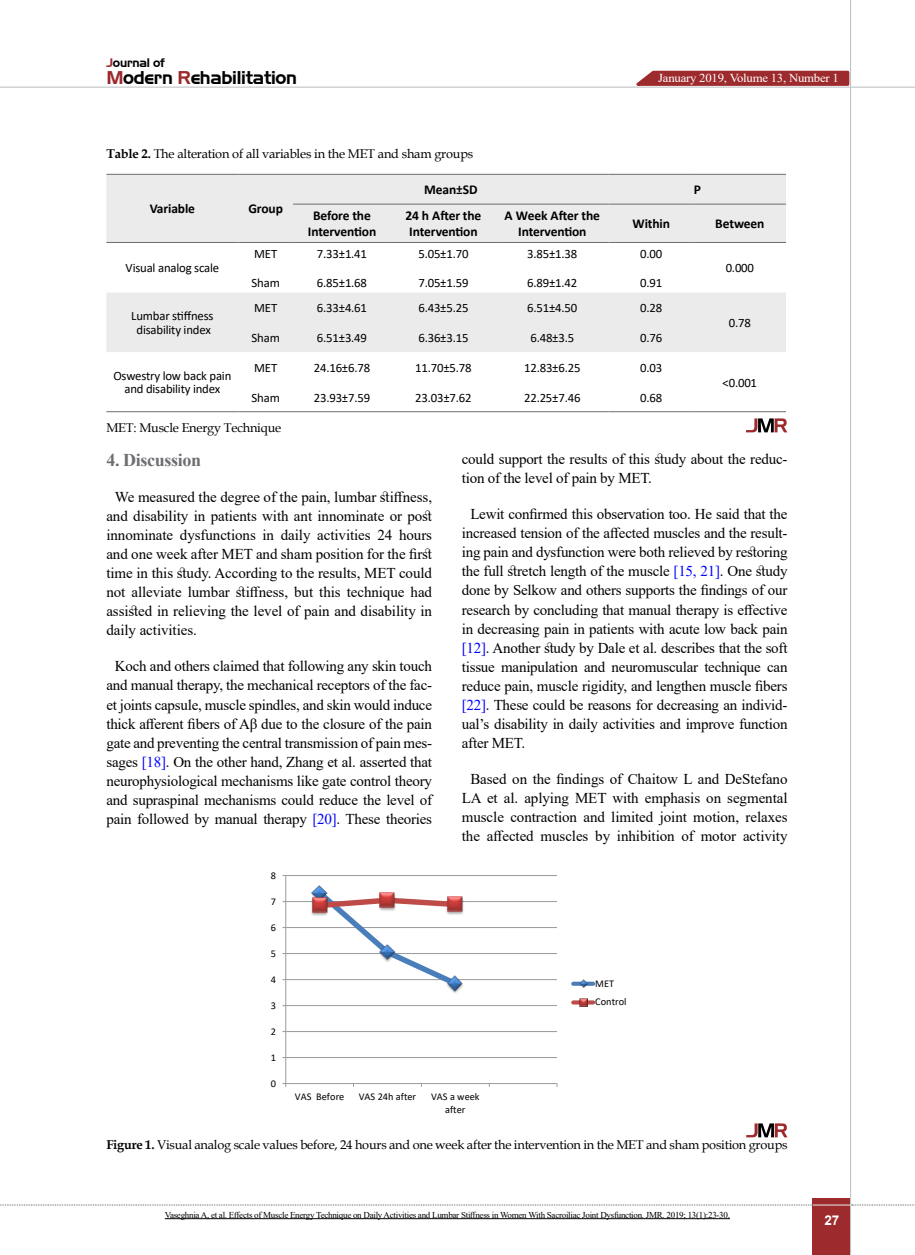
<style>
.page{position:relative;width:915px;height:1255px;background:#fff}
.page>*{position:absolute;margin:0;border:0;box-sizing:border-box;transform-origin:0 0}
.t1{font:18px "Aero Regular SWFTE";letter-spacing:-.015em;color:#000}
.t2{font:700 18px "Times New Roman";letter-spacing:-.02em;color:#6d6e71}
.t3{font:15px/19px "Times New Roman";letter-spacing:-.015em;color:#000;text-align:justify}
.t4{font:700 13.5px/16.2px "Calibri";letter-spacing:-.01em;color:#000;text-align:center}
.t5{font:700 13.5px "Arial";color:#fff}
.t6{font:12.75px/13.5px "Calibri";letter-spacing:-.015em;color:#000;text-align:center}
.t7{font:12.75px "Book Antiqua";letter-spacing:-.015em;color:#000}
.t8{font:12.15px "Times New Roman";letter-spacing:-.015em;color:#fff;scale:1.05 1}
.t9{font:12px "Aero Regular SWFTE";letter-spacing:-.015em;color:#000}
.t10{font:10.35px/12.6px "Calibri";color:#000;text-align:center}
.t11{font:9px "Times New Roman";letter-spacing:-.03em;color:#000}
.s1{color:#9d2a2d}
.s2{font-weight:700}
.s3{color:#00f}
</style>
<div class="page">
<div style="left:812px;top:1198px;width:38px;height:56px;background:#9d2a2d"></div>
<hr style="left:849px;top:0;width:1px;height:1254px;background:#c2c4c6">
<hr style="left:0;top:87px;width:914px;height:1px;background:#c2c4c6">
<hr style="left:812px;top:1204px;width:38px;height:1px;background:#ebebec">
<svg style="left:0;top:1204px;width:812px;height:1px"></svg>
<svg style="left:851px;top:1204px;width:64px;height:1px"></svg>
<svg style="left:106px;top:175px;width:679px;height:177px;fill:#ebebec"></svg>
<hr style="left:106px;top:174px;width:132px;height:1px;background:#6d6e71">
<hr style="left:238px;top:174px;width:55px;height:1px;background:#6d6e71">
<hr style="left:293px;top:174px;width:98px;height:1px;background:#6d6e71">
<hr style="left:391px;top:174px;width:105px;height:1px;background:#6d6e71">
<hr style="left:496px;top:174px;width:112px;height:1px;background:#6d6e71">
<hr style="left:608px;top:174px;width:85px;height:1px;background:#6d6e71">
<hr style="left:693px;top:174px;width:92px;height:1px;background:#6d6e71">
<hr style="left:293px;top:204px;width:98px;height:1px;background:#6d6e71">
<hr style="left:391px;top:204px;width:105px;height:1px;background:#6d6e71">
<hr style="left:496px;top:204px;width:112px;height:1px;background:#6d6e71">
<hr style="left:608px;top:204px;width:85px;height:1px;background:#6d6e71">
<hr style="left:693px;top:204px;width:92px;height:1px;background:#6d6e71">
<hr style="left:106px;top:242px;width:132px;height:1px;background:#6d6e71">
<hr style="left:238px;top:242px;width:55px;height:1px;background:#6d6e71">
<hr style="left:293px;top:242px;width:98px;height:1px;background:#6d6e71">
<hr style="left:391px;top:242px;width:105px;height:1px;background:#6d6e71">
<hr style="left:496px;top:242px;width:112px;height:1px;background:#6d6e71">
<hr style="left:608px;top:242px;width:85px;height:1px;background:#6d6e71">
<hr style="left:693px;top:242px;width:92px;height:1px;background:#6d6e71">
<hr style="left:106px;top:411px;width:132px;height:1px;background:#6d6e71">
<hr style="left:693px;top:411px;width:92px;height:1px;background:#6d6e71">
<hr style="left:238px;top:411px;width:55px;height:1px;background:#6d6e71">
<hr style="left:293px;top:411px;width:98px;height:1px;background:#6d6e71">
<hr style="left:391px;top:411px;width:105px;height:1px;background:#6d6e71">
<hr style="left:496px;top:411px;width:112px;height:1px;background:#6d6e71">
<hr style="left:608px;top:411px;width:85px;height:1px;background:#6d6e71">
<svg style="left:746px;top:418px;width:41px;height:14px"></svg>
<svg style="left:282px;top:875px;width:314px;height:212px"></svg>
<svg style="left:746px;top:1123px;width:41px;height:14px"></svg>
<hr style="left:165px;top:1218px;width:564px;height:1px;background:#000">
<svg style="left:629px;top:69px;width:221px;height:18px;background:#b05658"></svg>
<p class="t9" style="left:106px;top:55px;width:60px"><span class="s1">J</span>ournal of</p>
<p class="t1" style="left:106px;top:67px;width:192px"><span class="s1">M</span>odern <span class="s1">R</span>ehabilitation</p>
<p class="t7" style="left:106px;top:145px;width:368px"><span class="s2">Table 2.</span> The alteration of all variables in the MET and sham groups</p>
<p class="t8" style="left:658px;top:69px;width:174px">January 2019, Volume 13, Number 1</p>
<p class="t4" style="left:150px;top:201px;width:47px">Variable</p>
<p class="t4" style="left:248px;top:201px;width:36px">Group</p>
<p class="t6" style="left:126px;top:261px;width:95px">Visual analog scale</p>
<p class="t6" style="left:254px;top:247px;width:24px">MET</p>
<p class="t6" style="left:251px;top:275px;width:30px">Sham</p>
<p class="t4" style="left:424px;top:181px;width:55px">Mean±SD</p>
<p class="t4" style="left:693px;top:181px;width:9px">P</p>
<p class="t4" style="left:307px;top:207px;width:70px">Before the<br>Intervention</p>
<p class="t4" style="left:405px;top:207px;width:77px;text-align:left">24 h After the<br>Intervention</p>
<p class="t4" style="left:504px;top:207px;width:97px">A Week After the<br>Intervention</p>
<p class="t4" style="left:632px;top:215px;width:39px">Within</p>
<p class="t4" style="left:715px;top:215px;width:51px">Between</p>
<p class="t6" style="left:317px;top:247px;width:52px">7.33±1.41</p>
<p class="t6" style="left:317px;top:275px;width:52px">6.85±1.68</p>
<p class="t6" style="left:418px;top:247px;width:52px">5.05±1.70</p>
<p class="t6" style="left:418px;top:275px;width:52px">7.05±1.59</p>
<p class="t6" style="left:527px;top:247px;width:52px">3.85±1.38</p>
<p class="t6" style="left:527px;top:275px;width:52px">6.89±1.42</p>
<p class="t6" style="left:640px;top:247px;width:24px">0.00</p>
<p class="t6" style="left:640px;top:275px;width:24px">0.91</p>
<p class="t6" style="left:725px;top:261px;width:30px">0.000</p>
<p class="t6" style="left:131px;top:309px;width:84px">Lumbar stiffness disability index</p>
<p class="t6" style="left:254px;top:301px;width:24px">MET</p>
<p class="t6" style="left:317px;top:301px;width:52px">6.33±4.61</p>
<p class="t6" style="left:418px;top:301px;width:52px">6.43±5.25</p>
<p class="t6" style="left:527px;top:301px;width:52px">6.51±4.50</p>
<p class="t6" style="left:640px;top:301px;width:24px">0.28</p>
<p class="t6" style="left:251px;top:331px;width:30px">Sham</p>
<p class="t6" style="left:317px;top:331px;width:52px">6.51±3.49</p>
<p class="t6" style="left:418px;top:331px;width:52px">6.36±3.15</p>
<p class="t6" style="left:530px;top:331px;width:45px">6.48±3.5</p>
<p class="t6" style="left:640px;top:331px;width:24px">0.76</p>
<p class="t6" style="left:254px;top:360px;width:24px">MET</p>
<p class="t6" style="left:314px;top:360px;width:58px">24.16±6.78</p>
<p class="t6" style="left:415px;top:360px;width:58px">11.70±5.78</p>
<p class="t6" style="left:524px;top:360px;width:58px">12.83±6.25</p>
<p class="t6" style="left:640px;top:360px;width:24px">0.03</p>
<p class="t6" style="left:113px;top:368px;width:119px">Oswestry low back pain and disability index</p>
<p class="t6" style="left:251px;top:390px;width:30px">Sham</p>
<p class="t6" style="left:314px;top:390px;width:58px">23.93±7.59</p>
<p class="t6" style="left:415px;top:390px;width:58px">23.03±7.62</p>
<p class="t6" style="left:524px;top:390px;width:58px">22.25±7.46</p>
<p class="t6" style="left:640px;top:390px;width:24px">0.68</p>
<p class="t7" style="left:106px;top:419px;width:176px">MET: Muscle Energy Technique</p>
<p class="t6" style="left:728px;top:316px;width:24px">0.78</p>
<p class="t6" style="left:722px;top:375px;width:36px">&lt;0.001</p>
<p class="t2" style="left:106px;top:447px;width:96px">4. Discussion</p>
<p class="t3" style="left:106px;top:487px;width:327px;text-indent:9px">We measured the degree of the pain, lumbar stiffness, and disability in patients with ant innominate or post innominate dysfunctions in daily activities 24 hours and one week after MET and sham position for the first time in this study. According to the results, MET could not alleviate lumbar stiffness, but this technique had assisted in relieving the level of pain and disability in daily activities.</p>
<p class="t3" style="left:106px;top:656px;width:327px;text-align:center">Koch and others claimed that following any skin touch and manual therapy, the mechanical receptors of the fac&shy;et joints capsule, muscle spindles, and skin would induce thick afferent fibers of Aβ due to the closure of the pain gate and preventing the central transmission of pain mes&shy;sages <span class="s3">[18]</span>. On the other hand, Zhang et al. asserted that neurophysiological mechanisms like gate control theory and supraspinal mechanisms could reduce the level of pain followed by manual therapy <span class="s3">[20]</span>. These theories</p>
<p class="t10" style="left:271px;top:868px;width:7px">8</p>
<p class="t10" style="left:271px;top:894px;width:7px">7</p>
<p class="t10" style="left:271px;top:920px;width:7px">6</p>
<p class="t10" style="left:271px;top:946px;width:7px">5</p>
<p class="t10" style="left:271px;top:972px;width:7px">4</p>
<p class="t10" style="left:271px;top:998px;width:7px">3</p>
<p class="t10" style="left:271px;top:1024px;width:7px">2</p>
<p class="t10" style="left:271px;top:1050px;width:7px">1</p>
<p class="t10" style="left:271px;top:1076px;width:7px">0</p>
<p class="t3" style="left:461px;top:449px;width:327px">could support the results of this study about the reduc&shy;tion of the level of pain by MET.</p>
<p class="t3" style="left:461px;top:504px;width:327px;text-indent:9px">Lewit confirmed this observation too. He said that the increased tension of the affected muscles and the result&shy;ing pain and dysfunction were both relieved by restoring the full stretch length of the muscle <span class="s3">[15, 21]</span>. One study done by Selkow and others supports the findings of our research by concluding that manual therapy is effective in decreasing pain in patients with acute low back pain <span class="s3">[12]</span>. Another study by Dale et al. describes that the soft tissue manipulation and neuromuscular technique can reduce pain, muscle rigidity, and lengthen muscle fibers <span class="s3">[22]</span>. These could be reasons for decreasing an individ&shy;ual’s disability in daily activities and improve function after MET.</p>
<p class="t3" style="left:461px;top:769px;width:327px;text-align:center">Based on the findings of Chaitow L and DeStefano LA et al. aplying MET with emphasis on segmental muscle contraction and limited joint motion, relaxes the affected muscles by inhibition of motor activity</p>
<p class="t10" style="left:595px;top:973px;width:33px;line-height:18.8px;text-align:left">MET<br>Control</p>
<p class="t10" style="left:295px;top:1089px;width:51px">VAS Before</p>
<p class="t10" style="left:358px;top:1089px;width:59px">VAS 24h after</p>
<p class="t10" style="left:431px;top:1089px;width:50px">VAS a week after</p>
<p class="t7" style="left:106px;top:1135px;width:682px"><span class="s2">Figure 1.</span> Visual analog scale values before, 24 hours and one week after the intervention in the MET and sham position groups</p>
<p class="t11" style="left:165px;top:1208px;width:566px">Vaseghnia A, et al. Effects of Muscle Energy Technique on Daily Activities and Lumbar Stiffness in Women With Sacroiliac Joint Dysfunction. JMR. 2019; 13(1):23-30.</p>
<p class="t5" style="left:824px;top:1210px;width:17px">27</p>
</div>
